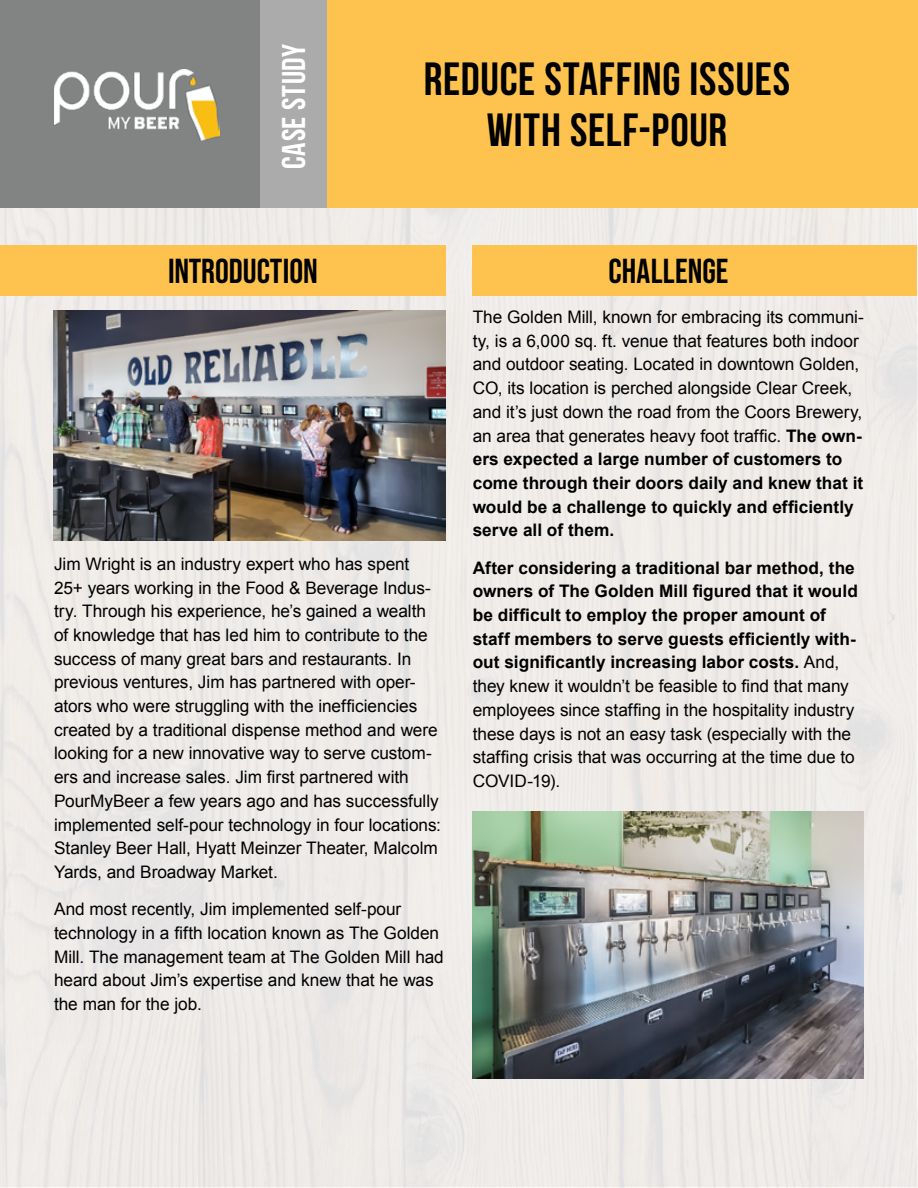
<style>
.page{position:relative;width:918px;height:1188px;background:#fff}
.page>*{position:absolute;margin:0;border:0;box-sizing:border-box;transform-origin:0 0}
.t1{font:700 46.5px/51px "Bebas Neue";letter-spacing:.015em;color:#000;text-align:center}
.t2{font:34.5px "Bebas Neue";color:#000}
.t3{font:700 33px "Bebas Neue";letter-spacing:.02em;color:#fff}
.t4{font:17.25px/23.7px "Arial";letter-spacing:-.005em;color:#000}
.t5{font:700 17.25px/23.7px "Arial";letter-spacing:.005em;color:#000}
.s1{font-weight:700}
.s2{font-weight:400}
</style>
<div class="page">
<div style="left:1px;top:1px;width:916px;height:1186px;background:#efebe8"></div>
<div style="left:0;top:0;width:260px;height:207px;background:#828383"></div>
<div style="left:260px;top:0;width:67px;height:207px;background:#ababab"></div>
<div style="left:327px;top:0;width:591px;height:207px;background:#fec34e"></div>
<img style="left:54px;top:70px;width:166px;height:71px">
<div style="left:0;top:245px;width:445px;height:51px;background:#fec34e"></div>
<div style="left:472px;top:245px;width:445px;height:51px;background:#fec34e"></div>
<img style="left:54px;top:310px;width:391px;height:231px">
<img style="left:472px;top:812px;width:392px;height:266px">
<h3 class="t3" style="left:276px;top:169px;width:127px;rotate:-90deg">CASE STUDY</h3>
<h1 class="t1" style="left:424px;top:53px;width:368px">REDUCE STAFFING ISSUES<br>WITH SELF-POUR</h1>
<h2 class="t2" style="left:168px;top:251px;width:151px">INTRODUCTION</h2>
<h2 class="t2" style="left:608px;top:251px;width:121px">CHALLENGE</h2>
<p class="t4" style="left:54px;top:552px;width:389px">Jim Wright is an industry expert who has spent 25+ years working in the Food &amp; Beverage Indus&shy;try. Through his experience, he’s gained a wealth of knowledge that has led him to contribute to the success of many great bars and restaurants. In previous ventures, Jim has partnered with oper&shy;ators who were struggling with the inefficiencies created by a traditional dispense method and were looking for a new innovative way to serve custom&shy;ers and increase sales. Jim first partnered with PourMyBeer a few years ago and has successfully implemented self-pour technology in four locations:<br>Stanley Beer Hall, Hyatt Meinzer Theater, Malcolm Yards, and Broadway Market.</p>
<p class="t4" style="left:54px;top:897px;width:391px">And most recently, Jim implemented self-pour technology in a fifth location known as The Golden Mill. The management team at The Golden Mill had heard about Jim’s expertise and knew that he was the man for the job.</p>
<p class="t4" style="left:473px;top:305px;width:393px">The Golden Mill, known for embracing its communi&shy;ty, is a 6,000 sq. ft. venue that features both indoor and outdoor seating. Located in downtown Golden, CO, its location is perched alongside Clear Creek, and it’s just down the road from the Coors Brewery, an area that generates heavy foot traffic. <span class="s1">The own&shy;ers expected a large number of customers to come through their doors daily and knew that it would be a challenge to quickly and efficiently serve all of them.</span></p>
<p class="t5" style="left:473px;top:556px;width:387px">After considering a traditional bar method, the owners of The Golden Mill figured that it would be difficult to employ the proper amount of staff members to serve guests efficiently with&shy;out significantly increasing labor costs. <span class="s2">And, they knew it wouldn’t be feasible to find that many employees since staffing in the hospitality industry these days is not an easy task (especially with the staffing crisis that was occurring at the time due to COVID-19).</span></p>
</div>
